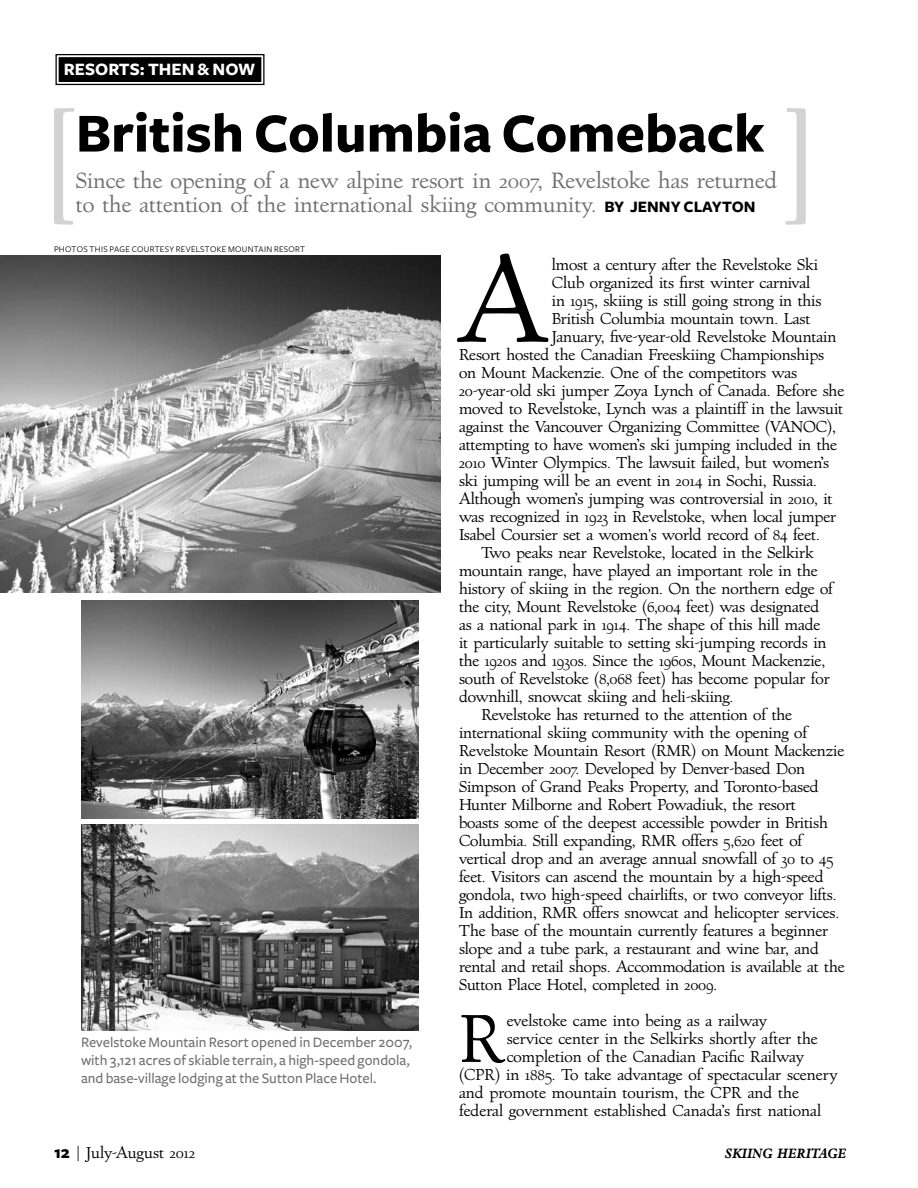
<style>
.page{position:relative;width:918px;height:1188px;background:#fff}
.page>*{position:absolute;margin:0;border:0;box-sizing:border-box;transform-origin:0 0}
.t1{font:113.4px "Village";color:#000}
.t2{font:64.2px "Village";color:#000}
.t3{font:700 57px "Freight Sans";color:#000}
.t4{font:21px/24px "Village";color:#6d6f71}
.t5{font:700 18px "Freight Sans";color:#fff}
.t6{font:15px "Village";letter-spacing:-.01em;color:#000}
.t7{font:500 15px/18px "Freight Sans";color:#6d6f71}
.t8{font:italic 800 15px "Bembo";letter-spacing:.02em;color:#000;scale:.84 1}
.t9{font:9px "Freight Sans";letter-spacing:.03em;color:#000}
.s1{font-family:"Freight Sans";font-weight:700;font-size:16.5px;color:#000}
.s2{font-family:"Freight Sans";font-weight:700;font-size:18px}
</style>
<div class="page">
<svg style="left:55px;top:54px;width:210px;height:32px;background:#353535"></svg>
<div style="left:59px;top:57px;width:202px;height:25px;border:1px solid #000"></div>
<div style="left:62px;top:60px;width:196px;height:19px;border:1px solid #000"></div>
<svg style="left:54px;top:108px;width:20px;height:117px"></svg>
<svg style="left:785px;top:108px;width:21px;height:117px"></svg>
<img style="left:0;top:255px;width:441px;height:337px">
<img style="left:81px;top:600px;width:337px;height:218px">
<img style="left:81px;top:824px;width:337px;height:207px">
<p class="t5" style="left:64px;top:60px;width:193px">RESORTS: THEN &amp; NOW</p>
<h3 class="t3" style="left:76px;top:102px;width:690px">BRITISH COLUMBIA COMEBACK</h3>
<h3 class="t4" style="left:76px;top:169px;width:703px">Since the opening of a new alpine resort in 2007, Revelstoke has returned to the attention of the international skiing community. <span class="s1">BY JENNY CLAYTON</span></h3>
<p class="t9" style="left:54px;top:244px;width:253px">PHOTOS THIS PAGE COURTESY REVELSTOKE MOUNTAIN RESORT</p>
<p class="t7" style="left:81px;top:1034px;width:333px">Revelstoke Mountain Resort opened in December 2007, with 3,121 acres of skiable terrain, a high-speed gondola, and base-village lodging at the Sutton Place Hotel.</p>
<h1 class="t1" style="left:459px;top:232px;width:92px">A</h1>
<p class="t6" style="left:552px;top:255px;width:268px">lmost a century after the Revelstoke Ski</p>
<p class="t6" style="left:552px;top:273px;width:260px">Club organized its first winter carnival</p>
<p class="t6" style="left:552px;top:291px;width:271px">in 1915, skiing is still going strong in this</p>
<p class="t6" style="left:552px;top:309px;width:260px">British Columbia mountain town. Last</p>
<p class="t6" style="left:552px;top:327px;width:286px">January, five-year-old Revelstoke Mountain</p>
<p class="t6" style="left:459px;top:345px;width:367px">Resort hosted the Canadian Freeskiing Championships</p>
<p class="t6" style="left:459px;top:363px;width:340px">on Mount Mackenzie. One of the competitors was</p>
<p class="t6" style="left:459px;top:381px;width:387px">20-year-old ski jumper Zoya Lynch of Canada. Before she</p>
<p class="t6" style="left:459px;top:399px;width:386px">moved to Revelstoke, Lynch was a plaintiff in the lawsuit</p>
<p class="t6" style="left:459px;top:417px;width:378px">against the Vancouver Organizing Committee (VANOC),</p>
<p class="t6" style="left:459px;top:435px;width:380px">attempting to have women’s ski jumping included in the</p>
<p class="t6" style="left:459px;top:453px;width:372px">2010 Winter Olympics. The lawsuit failed, but women’s</p>
<p class="t6" style="left:459px;top:471px;width:360px">ski jumping will be an event in 2014 in Sochi, Russia.</p>
<p class="t6" style="left:459px;top:489px;width:375px">Although women’s jumping was controversial in 2010, it</p>
<p class="t6" style="left:459px;top:507px;width:379px">was recognized in 1923 in Revelstoke, when local jumper</p>
<p class="t6" style="left:459px;top:525px;width:362px">Isabel Coursier set a women's world record of 84 feet.</p>
<p class="t6" style="left:482px;top:543px;width:334px">Two peaks near Revelstoke, located in the Selkirk</p>
<p class="t6" style="left:459px;top:561px;width:360px">mountain range, have played an important role in the</p>
<p class="t6" style="left:459px;top:579px;width:375px">history of skiing in the region. On the northern edge of</p>
<p class="t6" style="left:459px;top:597px;width:362px">the city, Mount Revelstoke (6,004 feet) was designated</p>
<p class="t6" style="left:459px;top:615px;width:363px">as a national park in 1914. The shape of this hill made</p>
<p class="t6" style="left:459px;top:633px;width:369px">it particularly suitable to setting ski-jumping records in</p>
<p class="t6" style="left:459px;top:651px;width:368px">the 1920s and 1930s. Since the 1960s, Mount Mackenzie,</p>
<p class="t6" style="left:459px;top:669px;width:372px">south of Revelstoke (8,068 feet) has become popular for</p>
<p class="t6" style="left:459px;top:687px;width:276px">downhill, snowcat skiing and heli-skiing.</p>
<p class="t6" style="left:482px;top:705px;width:312px">Revelstoke has returned to the attention of the</p>
<p class="t6" style="left:459px;top:723px;width:350px">international skiing community with the opening of</p>
<p class="t6" style="left:459px;top:741px;width:387px">Revelstoke Mountain Resort (RMR) on Mount Mackenzie</p>
<p class="t6" style="left:459px;top:759px;width:348px">in December 2007. Developed by Denver-based Don</p>
<p class="t6" style="left:459px;top:777px;width:361px">Simpson of Grand Peaks Property, and Toronto-based</p>
<p class="t6" style="left:459px;top:795px;width:338px">Hunter Milborne and Robert Powadiuk, the resort</p>
<p class="t6" style="left:459px;top:813px;width:370px">boasts some of the deepest accessible powder in British</p>
<p class="t6" style="left:459px;top:831px;width:345px">Columbia. Still expanding, RMR offers 5,620 feet of</p>
<p class="t6" style="left:459px;top:849px;width:376px">vertical drop and an average annual snowfall of 30 to 45</p>
<p class="t6" style="left:459px;top:867px;width:366px">feet. Visitors can ascend the mountain by a high-speed</p>
<p class="t6" style="left:459px;top:885px;width:379px">gondola, two high-speed chairlifts, or two conveyor lifts.</p>
<p class="t6" style="left:459px;top:903px;width:382px">In addition, RMR offers snowcat and helicopter services.</p>
<p class="t6" style="left:459px;top:921px;width:371px">The base of the mountain currently features a beginner</p>
<p class="t6" style="left:459px;top:939px;width:361px">slope and a tube park, a restaurant and wine bar, and</p>
<p class="t6" style="left:459px;top:957px;width:387px">rental and retail shops. Accommodation is available at the</p>
<p class="t6" style="left:459px;top:975px;width:260px">Sutton Place Hotel, completed in 2009.</p>
<h2 class="t2" style="left:459px;top:1000px;width:48px">R</h2>
<p class="t6" style="left:507px;top:1011px;width:262px">evelstoke came into being as a railway</p>
<p class="t6" style="left:507px;top:1029px;width:313px">service center in the Selkirks shortly after the</p>
<p class="t6" style="left:507px;top:1047px;width:299px">completion of the Canadian Pacific Railway</p>
<p class="t6" style="left:459px;top:1065px;width:380px">(CPR) in 1885. To take advantage of spectacular scenery</p>
<p class="t6" style="left:459px;top:1083px;width:341px">and promote mountain tourism, the CPR and the</p>
<p class="t6" style="left:459px;top:1101px;width:364px">federal government established Canada’s first national</p>
<p class="t6" style="left:54px;top:1143px;width:143px"><span class="s2">12</span> | July-August 2012</p>
<p class="t8" style="left:725px;top:1145px;width:146px">SKIING HERITAGE</p>
</div>
